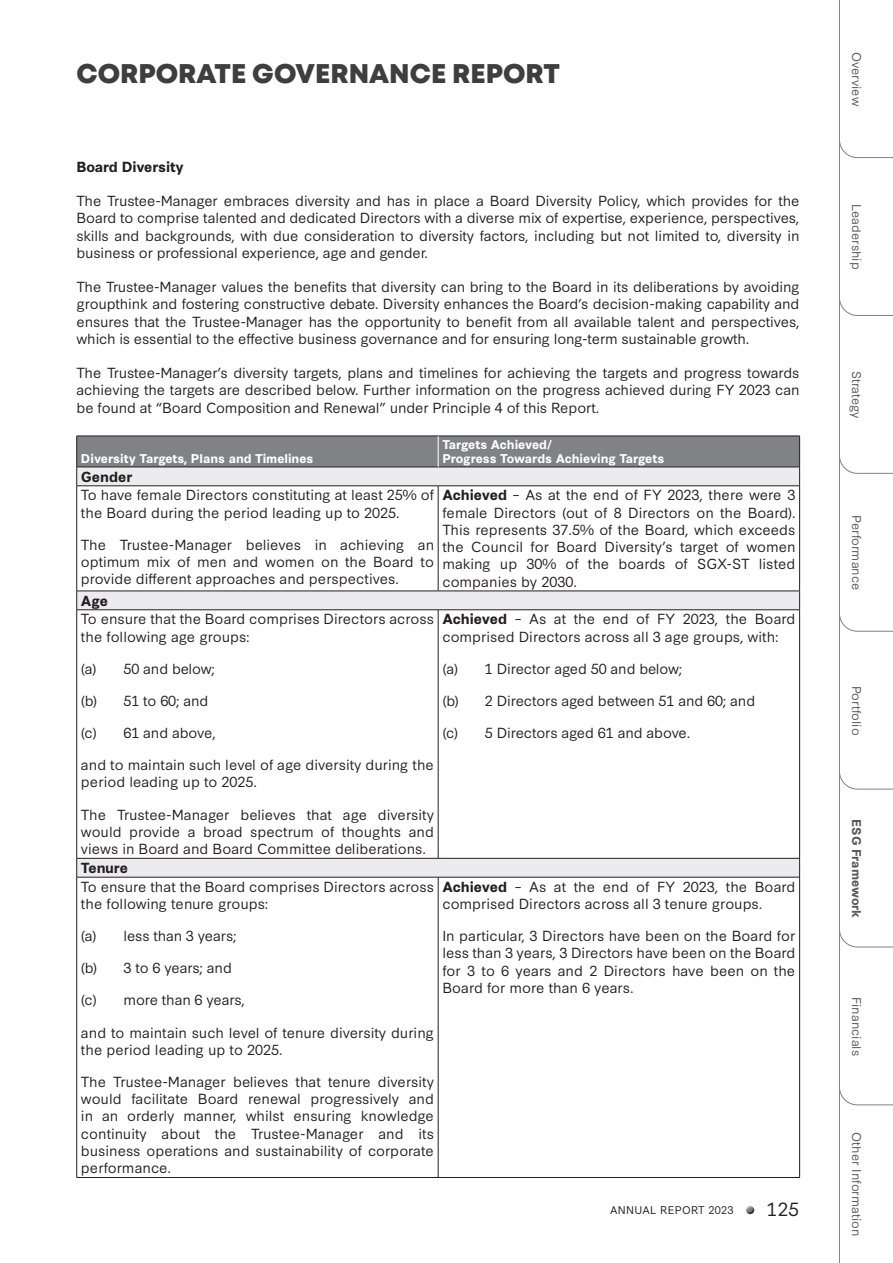
<style>
.page{position:relative;width:893px;height:1263px;background:#fff}
.page>*{position:absolute;margin:0;border:0;box-sizing:border-box;transform-origin:0 0}
.t1{font:800 27px "Mont";color:#3e3e3f}
.t2{font:18px "Synthese";color:#231f20}
._10{font:13.8px/17.2px "Synthese";color:#231f20;text-align:justify}
.t3{font:700 13.8px "Synthese";letter-spacing:-.01em;color:#231f20}
.t4{font:700 12px/13.5px "Synthese";color:#fff}
.t5{font:12px "Synthese";color:#57585a}
.t6{font:700 12px "Synthese";letter-spacing:-.005em;color:#57585a}
.t7{font:10.5px "Synthese";letter-spacing:.025em;color:#231f20}
.s1{font-weight:700}
</style>
<div class="page">
<svg style="left:77px;top:486px;width:722px;height:391px"></svg>
<svg style="left:76px;top:436px;width:724px;height:50px;background:#a3a4a7"></svg>
<hr style="left:77px;top:485px;width:361px;height:1px;background:#231f20">
<hr style="left:76px;top:486px;width:1px;height:105px;background:#231f20">
<hr style="left:438px;top:485px;width:362px;height:1px;background:#231f20">
<hr style="left:438px;top:486px;width:1px;height:105px;background:#231f20">
<hr style="left:799px;top:486px;width:1px;height:105px;background:#231f20">
<hr style="left:77px;top:591px;width:361px;height:1px;background:#231f20">
<svg style="left:76px;top:591px;width:1px;height:19px"></svg>
<hr style="left:438px;top:591px;width:362px;height:1px;background:#231f20">
<svg style="left:799px;top:591px;width:1px;height:18px"></svg>
<hr style="left:77px;top:609px;width:361px;height:1px;background:#231f20">
<hr style="left:76px;top:610px;width:1px;height:248px;background:#231f20">
<hr style="left:438px;top:609px;width:362px;height:1px;background:#231f20">
<hr style="left:438px;top:610px;width:1px;height:248px;background:#231f20">
<hr style="left:799px;top:610px;width:1px;height:248px;background:#231f20">
<hr style="left:77px;top:858px;width:361px;height:1px;background:#231f20">
<svg style="left:76px;top:858px;width:1px;height:19px"></svg>
<hr style="left:438px;top:858px;width:362px;height:1px;background:#231f20">
<svg style="left:799px;top:858px;width:1px;height:19px"></svg>
<hr style="left:77px;top:877px;width:361px;height:1px;background:#231f20">
<hr style="left:76px;top:877px;width:1px;height:300px;background:#231f20">
<hr style="left:438px;top:877px;width:362px;height:1px;background:#231f20">
<hr style="left:438px;top:877px;width:1px;height:300px;background:#231f20">
<hr style="left:799px;top:877px;width:1px;height:300px;background:#231f20">
<hr style="left:77px;top:1177px;width:361px;height:1px;background:#231f20">
<hr style="left:438px;top:1177px;width:362px;height:1px;background:#231f20">
<hr style="left:438px;top:436px;width:1px;height:31px;background:#fff">
<div style="left:745px;top:1203px;width:11px;height:10px;background:#fff;opacity:.75"></div>
<div style="left:745px;top:1207px;width:12px;height:8px;background:#231f20;opacity:.75"></div>
<svg style="left:839px;top:0;width:54px;height:1263px"></svg>
<h1 class="t1" style="left:77px;top:56px;width:485px">CORPORATE GOVERNANCE REPORT</h1>
<p class="t3" style="left:77px;top:156px;width:109px">Board Diversity</p>
<p class="_10" style="left:77px;top:191px;width:725px">The Trustee-Manager embraces diversity and has in place a Board Diversity Policy, which provides for the Board to comprise talented and dedicated Directors with a diverse mix of expertise, experience, perspectives, skills and backgrounds, with due consideration to diversity factors, including but not limited to, diversity in business or professional experience, age and gender.</p>
<p class="_10" style="left:77px;top:277px;width:725px">The Trustee-Manager values the benefits that diversity can bring to the Board in its deliberations by avoiding groupthink and fostering constructive debate. Diversity enhances the Board’s decision-making capability and ensures that the Trustee-Manager has the opportunity to benefit from all available talent and perspectives, which is essential to the effective business governance and for ensuring long-term sustainable growth.</p>
<p class="_10" style="left:77px;top:363px;width:725px">The Trustee-Manager’s diversity targets, plans and timelines for achieving the targets and progress towards achieving the targets are described below. Further information on the progress achieved during FY 2023 can be found at “Board Composition and Renewal” under Principle 4 of this Report.</p>
<p class="t4" style="left:81px;top:451px;width:234px">Diversity Targets, Plans and Timelines</p>
<p class="t4" style="left:442px;top:437px;width:223px">Targets Achieved/<br>Progress Towards Achieving Targets</p>
<p class="t3" style="left:81px;top:465px;width:53px">Gender</p>
<p class="_10" style="left:81px;top:485px;width:354px">To have female Directors constituting at least 25% of the Board during the period leading up to 2025.</p>
<p class="_10" style="left:81px;top:535px;width:355px">The Trustee-Manager believes in achieving an optimum mix of men and women on the Board to provide different approaches and perspectives.</p>
<p class="t3" style="left:81px;top:589px;width:28px">Age</p>
<p class="_10" style="left:81px;top:609px;width:354px">To ensure that the Board comprises Directors across the following age groups:</p>
<p class="_10" style="left:81px;top:659px;width:136px">(a) 50 and below;</p>
<p class="_10" style="left:81px;top:691px;width:129px">(b) 51 to 60; and</p>
<p class="_10" style="left:81px;top:723px;width:136px">(c) 61 and above,</p>
<p class="_10" style="left:81px;top:755px;width:354px">and to maintain such level of age diversity during the period leading up to 2025.</p>
<p class="_10" style="left:81px;top:804px;width:354px">The Trustee-Manager believes that age diversity would provide a broad spectrum of thoughts and views in Board and Board Committee deliberations.</p>
<p class="t3" style="left:81px;top:857px;width:49px">Tenure</p>
<p class="_10" style="left:81px;top:877px;width:354px">To ensure that the Board comprises Directors across the following tenure groups:</p>
<p class="_10" style="left:81px;top:926px;width:157px">(a) less than 3 years;</p>
<p class="_10" style="left:81px;top:958px;width:152px">(b) 3 to 6 years; and</p>
<p class="_10" style="left:81px;top:990px;width:166px">(c) more than 6 years,</p>
<p class="_10" style="left:81px;top:1022px;width:354px">and to maintain such level of tenure diversity during the period leading up to 2025.</p>
<p class="_10" style="left:81px;top:1072px;width:354px">The Trustee-Manager believes that tenure diversity would facilitate Board renewal progressively and in an orderly manner, whilst ensuring knowledge continuity about the Trustee-Manager and its business operations and sustainability of corporate performance.</p>
<p class="_10" style="left:442px;top:485px;width:355px"><span class="s1">Achieved</span> – As at the end of FY 2023, there were 3 female Directors (out of 8 Directors on the Board).<br>This represents 37.5% of the Board, which exceeds the Council for Board Diversity’s target of women making up 30% of the boards of SGX-ST listed companies by 2030.</p>
<p class="_10" style="left:442px;top:609px;width:354px"><span class="s1">Achieved</span> – As at the end of FY 2023, the Board comprised Directors across all 3 age groups, with:</p>
<p class="_10" style="left:442px;top:659px;width:242px">(a) 1 Director aged 50 and below;</p>
<p class="_10" style="left:442px;top:691px;width:314px">(b) 2 Directors aged between 51 and 60; and</p>
<p class="_10" style="left:442px;top:723px;width:249px">(c) 5 Directors aged 61 and above.</p>
<p class="_10" style="left:442px;top:877px;width:354px"><span class="s1">Achieved</span> – As at the end of FY 2023, the Board comprised Directors across all 3 tenure groups.</p>
<p class="_10" style="left:442px;top:926px;width:354px">In particular, 3 Directors have been on the Board for less than 3 years, 3 Directors have been on the Board for 3 to 6 years and 2 Directors have been on the Board for more than 6 years.</p>
<p class="t7" style="left:610px;top:1201px;width:125px">ANNUAL REPORT 2023</p>
<h2 class="t2" style="left:767px;top:1194px;width:34px">125</h2>
<p class="t5" style="left:866px;top:52px;width:56px;rotate:90deg">Overview</p>
<p class="t5" style="left:866px;top:204px;width:66px;rotate:90deg">Leadership</p>
<p class="t5" style="left:866px;top:371px;width:49px;rotate:90deg">Strategy</p>
<p class="t5" style="left:866px;top:515px;width:77px;rotate:90deg">Performance</p>
<p class="t5" style="left:866px;top:686px;width:51px;rotate:90deg">Portfolio</p>
<p class="t6" style="left:866px;top:819px;width:100px;rotate:90deg">ESG Framework</p>
<p class="t5" style="left:866px;top:997px;width:61px;rotate:90deg">Financials</p>
<p class="t5" style="left:866px;top:1132px;width:105px;rotate:90deg">Other Information</p>
</div>
